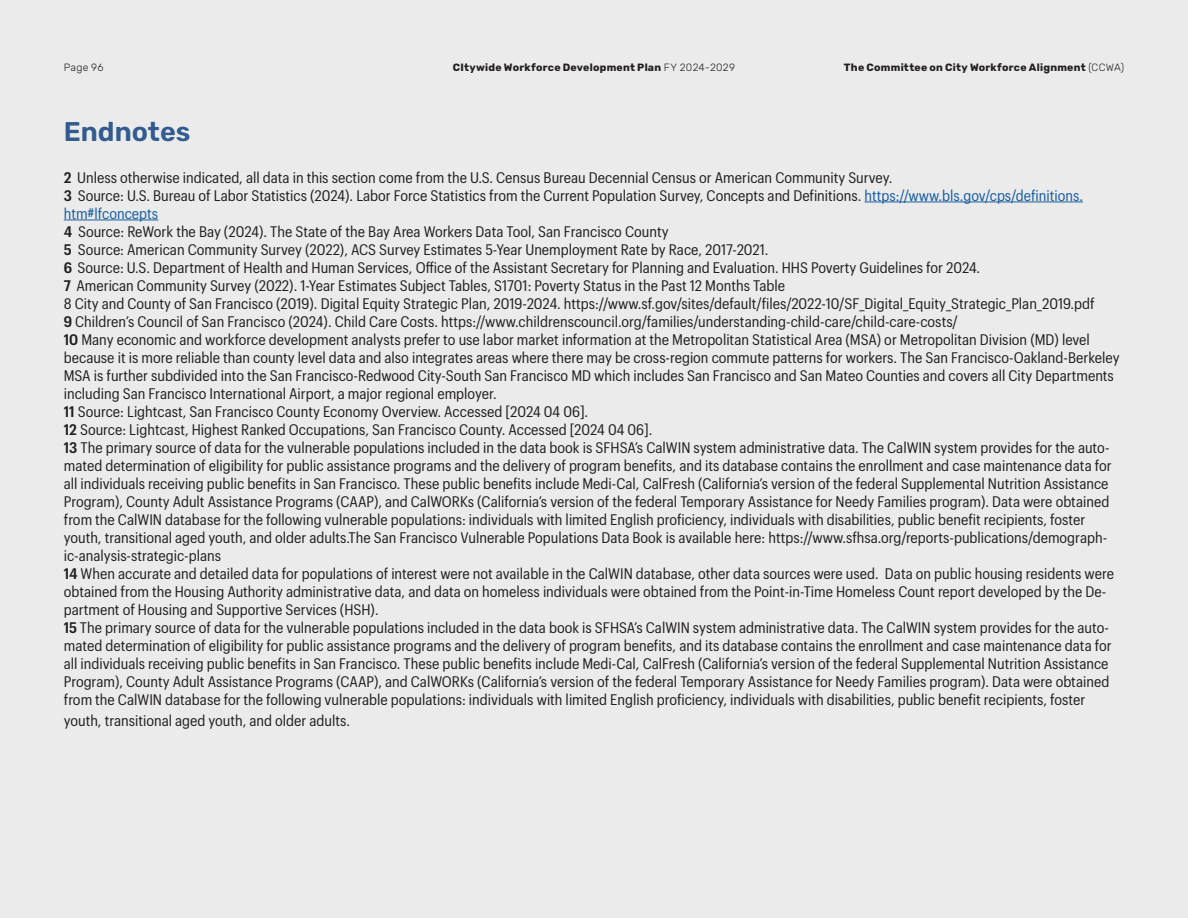
<style>
.page{position:relative;width:1188px;height:918px;background:#ebebec}
.page>*{position:absolute;margin:0;border:0;box-sizing:border-box;transform-origin:0 0}
.t1{font:600 27px "Rubik";color:#325b8f}
.t2{font:15px/18px "Graphik Compact";color:#231f20}
.t3{font:700 10.5px "Rubik";letter-spacing:.025em;color:#231f20}
.t4{font:300 10.5px "Rubik";letter-spacing:.02em;color:#231f20}
.s1{font-weight:300}
.s2{font-weight:600}
.s3{color:#175d9e}
</style>
<div class="page">
<hr style="left:865px;top:201px;width:218px;height:1px;background:#175d9e">
<hr style="left:64px;top:219px;width:94px;height:1px;background:#175d9e">
<p class="t4" style="left:64px;top:62px;width:41px">Page 96</p>
<p class="t3" style="left:453px;top:61px;width:284px">CItywide Workforce Development Plan <span class="s1">FY 2024-2029</span></p>
<p class="t3" style="left:844px;top:61px;width:282px">The Committee on City Workforce Alignment <span class="s1">(CCWA)</span></p>
<h1 class="t1" style="left:64px;top:116px;width:128px">Endnotes</h1>
<p class="t2" style="left:64px;top:167px;width:1057px"><span class="s2">2</span> Unless otherwise indicated, all data in this section come from the U.S. Census Bureau Decennial Census or American Community Survey.<br><span class="s2">3</span> Source: U.S. Bureau of Labor Statistics (2024). Labor Force Statistics from the Current Population Survey, Concepts and Definitions. <span class="s3">https://www.bls.gov/cps/definitions. htm#lfconcepts<br></span><span class="s2">4</span> Source: ReWork the Bay (2024). The State of the Bay Area Workers Data Tool, San Francisco County<br><span class="s2">5</span> Source: American Community Survey (2022), ACS Survey Estimates 5-Year Unemployment Rate by Race, 2017-2021.<br><span class="s2">6</span> Source: U.S. Department of Health and Human Services, Office of the Assistant Secretary for Planning and Evaluation. HHS Poverty Guidelines for 2024.<br><span class="s2">7</span> American Community Survey (2022). 1-Year Estimates Subject Tables, S1701: Poverty Status in the Past 12 Months Table<br>8 City and County of San Francisco (2019). Digital Equity Strategic Plan, 2019-2024. https://www.sf.gov/sites/default/files/2022-10/SF_Digital_Equity_Strategic_Plan_2019.pdf<br><span class="s2">9</span> Children’s Council of San Francisco (2024). Child Care Costs. https://www.childrenscouncil.org/families/understanding-child-care/child-care-costs/<br><span class="s2">10</span> Many economic and workforce development analysts prefer to use labor market information at the Metropolitan Statistical Area (MSA) or Metropolitan Division (MD) level because it is more reliable than county level data and also integrates areas where there may be cross-region commute patterns for workers. The San Francisco-Oakland-Berkeley MSA is further subdivided into the San Francisco-Redwood City-South San Francisco MD which includes San Francisco and San Mateo Counties and covers all City Departments including San Francisco International Airport, a major regional employer.<br><span class="s2">11</span> Source: Lightcast, San Francisco County Economy Overview. Accessed [2024 04 06].<br><span class="s2">12</span> Source: Lightcast, Highest Ranked Occupations, San Francisco County. Accessed [2024 04 06].<br><span class="s2">13</span> The primary source of data for the vulnerable populations included in the data book is SFHSA’s CalWIN system administrative data. The CalWIN system provides for the auto&shy;mated determination of eligibility for public assistance programs and the delivery of program benefits, and its database contains the enrollment and case maintenance data for all individuals receiving public benefits in San Francisco. These public benefits include Medi-Cal, CalFresh (California’s version of the federal Supplemental Nutrition Assistance Program), County Adult Assistance Programs (CAAP), and CalWORKs (California’s version of the federal Temporary Assistance for Needy Families program). Data were obtained from the CalWIN database for the following vulnerable populations: individuals with limited English proficiency, individuals with disabilities, public benefit recipients, foster youth, transitional aged youth, and older adults.The San Francisco Vulnerable Populations Data Book is available here: https://www.sfhsa.org/reports-publications/demograph&shy;ic-analysis-strategic-plans<br><span class="s2">14</span> When accurate and detailed data for populations of interest were not available in the CalWIN database, other data sources were used. Data on public housing residents were obtained from the Housing Authority administrative data, and data on homeless individuals were obtained from the Point-in-Time Homeless Count report developed by the De&shy;partment of Housing and Supportive Services (HSH).<br><span class="s2">15</span> The primary source of data for the vulnerable populations included in the data book is SFHSA’s CalWIN system administrative data. The CalWIN system provides for the auto&shy;mated determination of eligibility for public assistance programs and the delivery of program benefits, and its database contains the enrollment and case maintenance data for all individuals receiving public benefits in San Francisco. These public benefits include Medi-Cal, CalFresh (California’s version of the federal Supplemental Nutrition Assistance Program), County Adult Assistance Programs (CAAP), and CalWORKs (California’s version of the federal Temporary Assistance for Needy Families program). Data were obtained from the CalWIN database for the following vulnerable populations: individuals with limited English proficiency, individuals with disabilities, public benefit recipients, foster</p>
<p class="t2" style="left:64px;top:711px;width:288px">youth, transitional aged youth, and older adults.</p>
</div>
